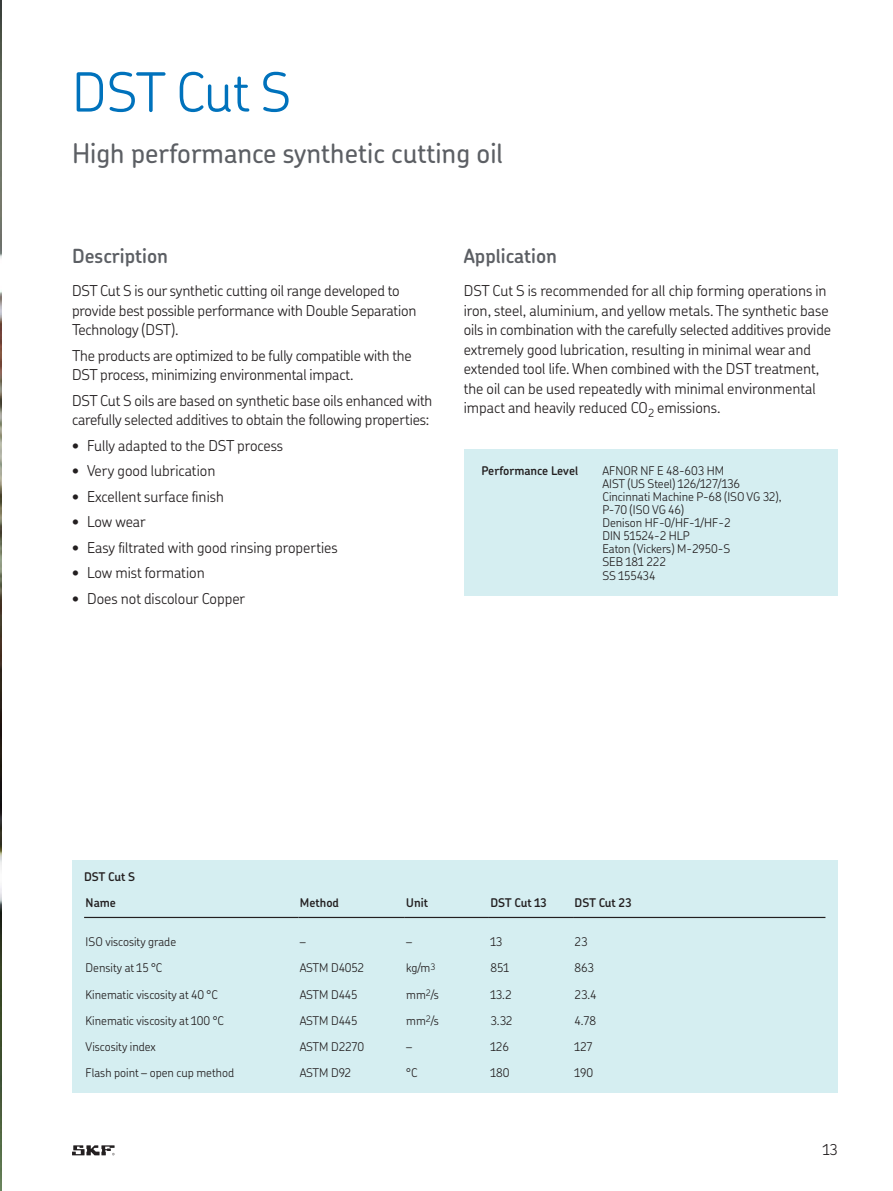
<style>
.page{position:relative;width:893px;height:1191px;background:#fff}
.page>*{position:absolute;margin:0;border:0;box-sizing:border-box;transform-origin:0 0}
.t1{font:300 54px "SKF Chevin OT";letter-spacing:-.015em;color:#0072bc}
.t2{font:500 27px "SKF Chevin OT";color:#5c5f64}
.t3{font:600 19.5px "SKF Chevin OT";color:#5c5f64}
.t4{font:300 15px/19.5px "SKF Chevin OT";letter-spacing:-.01em;color:#231f20}
.t5{font:300 12px/13px "SKF Chevin OT";color:#231f20}
.t6{font:600 12px/26.1px "SKF Chevin OT";color:#231f20}
</style>
<div class="page">
<img style="left:0;top:0;width:1px;height:1191px">
<div style="left:464px;top:449px;width:373px;height:147px;background:#d5eef1"></div>
<div style="left:72px;top:860px;width:765px;height:233px;background:#d5eef1"></div>
<hr style="left:84px;top:917px;width:214px;height:1px;background:#231f20">
<hr style="left:298px;top:917px;width:107px;height:1px;background:#231f20">
<hr style="left:405px;top:917px;width:84px;height:1px;background:#231f20">
<hr style="left:489px;top:917px;width:84px;height:1px;background:#231f20">
<hr style="left:573px;top:917px;width:252px;height:1px;background:#231f20">
<svg style="left:72px;top:1145px;width:43px;height:10px"></svg>
<h1 class="t1" style="left:72px;top:67px;width:221px">DST Cut S</h1>
<h2 class="t2" style="left:72px;top:143px;width:432px">High performance synthetic cutting oil</h2>
<h3 class="t3" style="left:72px;top:247px;width:97px">Description</h3>
<p class="t4" style="left:72px;top:282px;width:346px">DST Cut S is our synthetic cutting oil range developed to provide best possible performance with Double Separation<br>Technology (DST)</p>
<p class="t4" style="left:72px;top:346px;width:341px">The products are optimized to be fully compatible with the<br>DST process, minimizing environmental impact</p>
<p class="t4" style="left:72px;top:391px;width:362px">DST Cut S oils are based on synthetic base oils enhanced with carefully selected additives to obtain the following properties:</p>
<p class="t4" style="left:72px;top:436px;width:212px">• Fully adapted to the DST process</p>
<p class="t4" style="left:72px;top:462px;width:145px">• Very good lubrication</p>
<p class="t4" style="left:72px;top:487px;width:153px">• Excellent surface finish</p>
<p class="t4" style="left:72px;top:513px;width:75px">• Low wear</p>
<p class="t4" style="left:72px;top:538px;width:267px">• Easy filtrated with good rinsing properties</p>
<p class="t4" style="left:72px;top:564px;width:134px">• Low mist formation</p>
<p class="t4" style="left:72px;top:589px;width:175px">• Does not discolour Copper</p>
<h3 class="t3" style="left:464px;top:247px;width:95px">Application</h3>
<p class="t4" style="left:464px;top:282px;width:369px">DST Cut S is recommended for all chip forming operations in iron, steel, aluminium, and yellow metals The synthetic base oils in combination with the carefully selected additives provide extremely good lubrication, resulting in minimal wear and extended tool life When combined with the DST treatment, the oil can be used repeatedly with minimal environmental impact and heavily reduced CO<sub>2</sub> emissions</p>
<p class="t6" style="left:481px;top:458px;width:98px">Performance Level</p>
<p class="t5" style="left:602px;top:465px;width:180px">AFNOR NF E 48-603 HM<br>AIST (US Steel) 126/127/136<br>Cincinnati Machine P-68 (ISO VG 32),<br>P-70 (ISO VG 46)<br>Denison HF-0/HF-1/HF-2<br>DIN 51524-2 HLP<br>Eaton (Vickers) M-2950-S<br>SEB 181 222<br>SS 155434</p>
<p class="t6" style="left:84px;top:864px;width:52px">DST Cut S<br>Name</p>
<p class="t6" style="left:300px;top:890px;width:41px">Method</p>
<p class="t6" style="left:406px;top:890px;width:23px">Unit</p>
<p class="t6" style="left:490px;top:890px;width:58px">DST Cut 13</p>
<p class="t6" style="left:574px;top:890px;width:58px">DST Cut 23</p>
<p class="t5" style="left:86px;top:936px;width:92px">ISO viscosity grade</p>
<p class="t5" style="left:300px;top:936px;width:7px">–</p>
<p class="t5" style="left:406px;top:936px;width:7px">–</p>
<p class="t5" style="left:490px;top:936px;width:13px">13</p>
<p class="t5" style="left:574px;top:936px;width:14px">23</p>
<p class="t5" style="left:86px;top:962px;width:78px">Density at 15 °C</p>
<p class="t5" style="left:300px;top:962px;width:66px">ASTM D4052</p>
<p class="t5" style="left:406px;top:962px;width:30px">kg/m<sup>3</sup></p>
<p class="t5" style="left:490px;top:962px;width:20px">851</p>
<p class="t5" style="left:574px;top:962px;width:21px">863</p>
<p class="t5" style="left:86px;top:988px;width:134px">Kinematic viscosity at 40 °C</p>
<p class="t5" style="left:300px;top:988px;width:59px">ASTM D445</p>
<p class="t5" style="left:406px;top:988px;width:34px">mm<sup>2</sup>/s</p>
<p class="t5" style="left:490px;top:988px;width:23px">13 2</p>
<p class="t5" style="left:574px;top:988px;width:23px">23 4</p>
<p class="t5" style="left:86px;top:1014px;width:140px">Kinematic viscosity at 100 °C</p>
<p class="t5" style="left:300px;top:1014px;width:59px">ASTM D445</p>
<p class="t5" style="left:406px;top:1014px;width:34px">mm<sup>2</sup>/s</p>
<p class="t5" style="left:490px;top:1014px;width:23px">3 32</p>
<p class="t5" style="left:574px;top:1014px;width:23px">4 78</p>
<p class="t5" style="left:86px;top:1040px;width:72px">Viscosity index</p>
<p class="t5" style="left:300px;top:1040px;width:66px">ASTM D2270</p>
<p class="t5" style="left:406px;top:1040px;width:7px">–</p>
<p class="t5" style="left:490px;top:1040px;width:20px">126</p>
<p class="t5" style="left:574px;top:1040px;width:19px">127</p>
<p class="t5" style="left:86px;top:1066px;width:150px">Flash point – open cup method</p>
<p class="t5" style="left:300px;top:1066px;width:53px">ASTM D92</p>
<p class="t5" style="left:406px;top:1066px;width:13px">°C</p>
<p class="t5" style="left:490px;top:1066px;width:21px">180</p>
<p class="t5" style="left:574px;top:1066px;width:20px">190</p>
<p class="t4" style="left:822px;top:1141px;width:16px">13</p>
</div>
